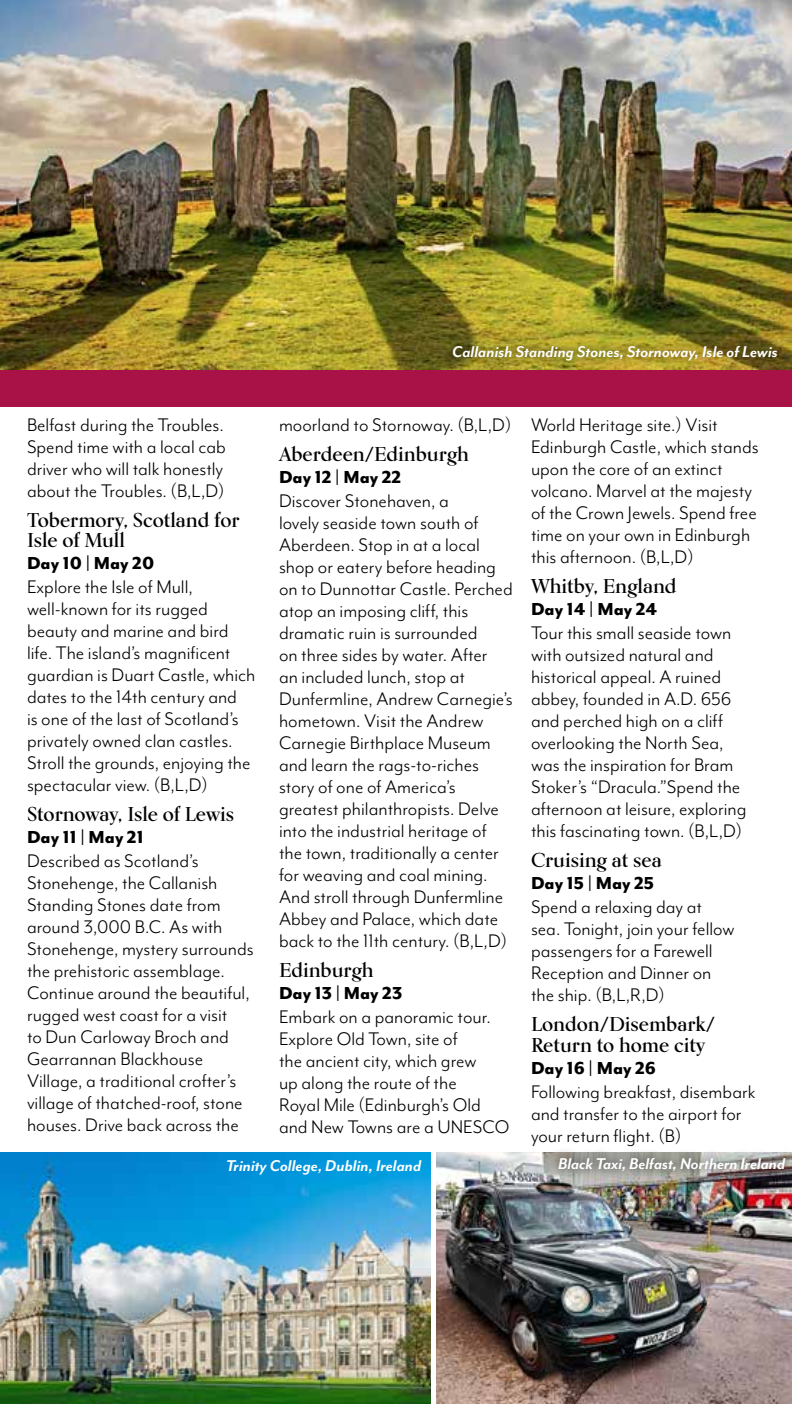
<style>
.page{position:relative;width:792px;height:1404px;background:#fff}
.page>*{position:absolute;margin:0;border:0;box-sizing:border-box;transform-origin:0 0}
.t1{font:21px/22px "Mr Eaves Mod OT";color:#000}
.t2{font:700 20px/20px "Kumlien Pro";color:#000}
.t3{font:800 20px "Mr Eaves Mod OT";color:#000}
.t4{font:italic 700 18px "Mr Eaves Mod OT";color:#fff}
</style>
<div class="page">
<img style="left:0;top:0;width:792px;height:370px">
<img style="left:0;top:1153px;width:431px;height:251px">
<img style="left:437px;top:1153px;width:355px;height:251px">
<div style="left:0;top:370px;width:792px;height:37px;background:#a81246"></div>
<div style="left:443px;top:335px;width:344px;height:36px;background:#000;opacity:.75"></div>
<div style="left:549px;top:1147px;width:243px;height:34px;background:#000;opacity:.8"></div>
<p class="t1" style="left:27px;top:414px;width:200px">Belfast during the Troubles.<br>Spend time with a local cab driver who will talk honestly about the Troubles. (B,L,D)</p>
<p class="t2" style="left:27px;top:510px;width:214px">Tobermory, Scotland for<br>Isle of Mull</p>
<p class="t3" style="left:27px;top:552px;width:129px">Day 10 | May 20</p>
<p class="t1" style="left:27px;top:576px;width:230px">Explore the Isle of Mull, well‑known for its rugged beauty and marine and bird life. The island’s magnificent guardian is Duart Castle, which dates to the 14th century and<br>is one of the last of Scotland’s privately owned clan castles.<br>Stroll the grounds, enjoying the spectacular view. (B,L,D)</p>
<p class="t2" style="left:27px;top:804px;width:209px">Stornoway, Isle of Lewis</p>
<p class="t3" style="left:27px;top:825px;width:118px">Day 11 | May 21</p>
<p class="t1" style="left:27px;top:849px;width:228px">Described as Scotland’s<br>Stonehenge, the Callanish<br>Standing Stones date from around 3,000 B.C. As with<br>Stonehenge, mystery surrounds the prehistoric assemblage.<br>Continue around the beautiful, rugged west coast for a visit<br>to Dun Carloway Broch and<br>Gearrannan Blackhouse<br>Village, a traditional crofter’s village of thatched-roof, stone houses. Drive back across the</p>
<p class="t4" style="left:452px;top:342px;width:327px">Callanish Standing Stones, Stornoway, Isle of Lewis</p>
<p class="t1" style="left:279px;top:414px;width:234px">moorland to Stornoway. (B,L,D)</p>
<p class="t2" style="left:279px;top:444px;width:191px">Aberdeen/Edinburgh</p>
<p class="t3" style="left:279px;top:466px;width:124px">Day 12 | May 22</p>
<p class="t1" style="left:279px;top:490px;width:235px">Discover Stonehaven, a<br>lovely seaside town south of<br>Aberdeen. Stop in at a local shop or eatery before heading on to Dunnottar Castle. Perched atop an imposing cliff, this dramatic ruin is surrounded<br>on three sides by water. After<br>an included lunch, stop at<br>Dunfermline, Andrew Carnegie’s hometown. Visit the Andrew<br>Carnegie Birthplace Museum and learn the rags-to-riches story of one of America’s greatest philanthropists. Delve into the industrial heritage of the town, traditionally a center for weaving and coal mining.<br>And stroll through Dunfermline<br>Abbey and Palace, which date back to the 11th century. (B,L,D)</p>
<p class="t2" style="left:279px;top:960px;width:96px">Edinburgh</p>
<p class="t3" style="left:279px;top:981px;width:125px">Day 13 | May 23</p>
<p class="t1" style="left:279px;top:1005px;width:232px">Embark on a panoramic tour.<br>Explore Old Town, site of<br>the ancient city, which grew<br>up along the route of the<br>Royal Mile (Edinburgh’s Old and New Towns are a UNESCO</p>
<p class="t1" style="left:531px;top:414px;width:229px">World Heritage site.) Visit<br>Edinburgh Castle, which stands upon the core of an extinct volcano. Marvel at the majesty of the Crown Jewels. Spend free time on your own in Edinburgh this afternoon. (B,L,D)</p>
<p class="t2" style="left:531px;top:576px;width:147px">Whitby, England</p>
<p class="t3" style="left:531px;top:598px;width:128px">Day 14 | May 24</p>
<p class="t1" style="left:531px;top:622px;width:217px">Tour this small seaside town with outsized natural and historical appeal. A ruined abbey, founded in A.D. 656 and perched high on a cliff overlooking the North Sea, was the inspiration for Bram<br>Stoker’s “Dracula.”Spend the afternoon at leisure, exploring this fascinating town. (B,L,D)</p>
<p class="t2" style="left:531px;top:850px;width:132px">Cruising at sea</p>
<p class="t3" style="left:531px;top:871px;width:125px">Day 15 | May 25</p>
<p class="t1" style="left:531px;top:895px;width:205px">Spend a relaxing day at sea. Tonight, join your fellow passengers for a Farewell<br>Reception and Dinner on the ship. (B,L,R,D)</p>
<p class="t2" style="left:531px;top:1013px;width:185px;line-height:21px">London/Disembark/<br>Return to home city</p>
<p class="t3" style="left:531px;top:1056px;width:127px">Day 16 | May 26</p>
<p class="t1" style="left:531px;top:1080px;width:226px">Following breakfast, disembark and transfer to the airport for your return flight. (B)</p>
<p class="t4" style="left:226px;top:1156px;width:197px">Trinity College, Dublin, Ireland</p>
<p class="t4" style="left:558px;top:1154px;width:229px">Black Taxi, Belfast, Northern Ireland</p>
</div>
